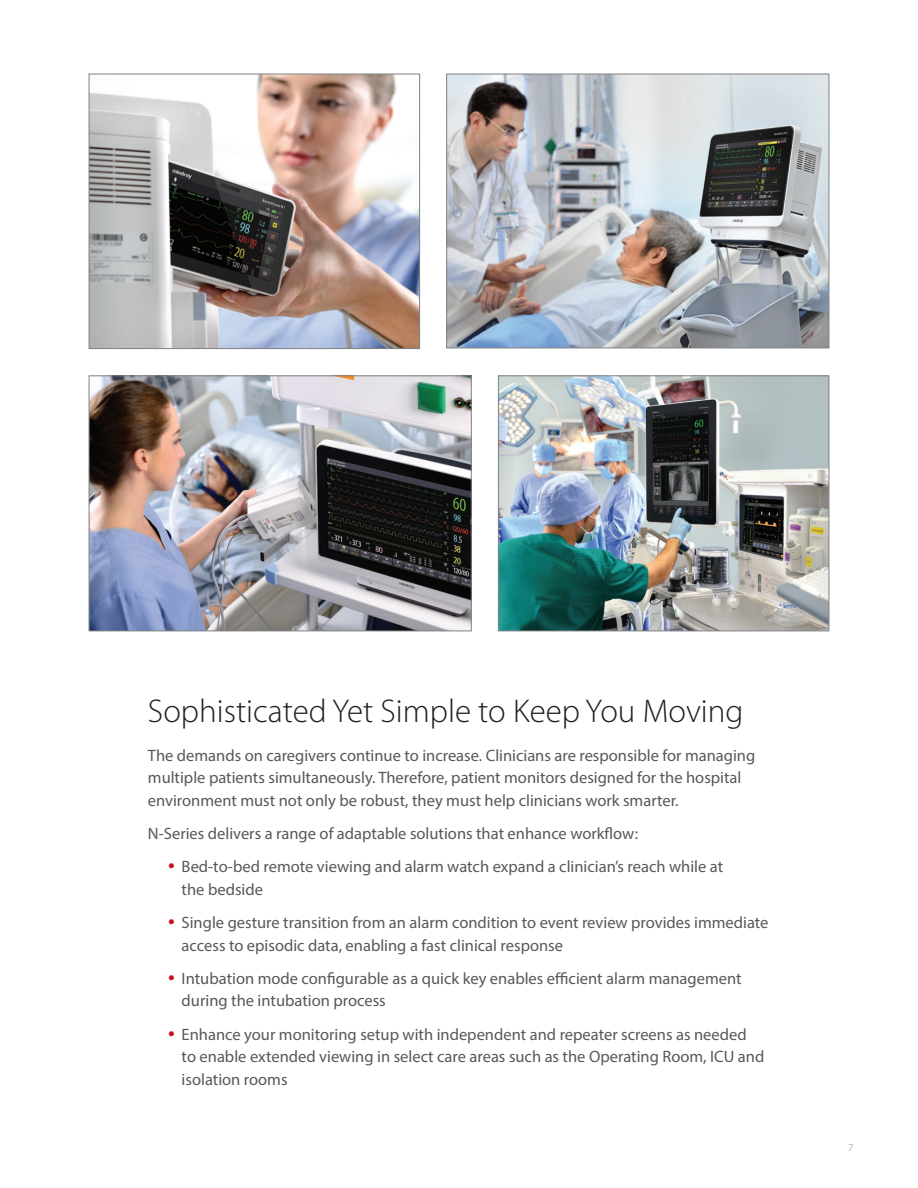
<style>
.page{position:relative;width:918px;height:1188px;background:#fff}
.page>*{position:absolute;margin:0;border:0;box-sizing:border-box;transform-origin:0 0}
.t1{font:300 33px "Myriad Pro";color:#231f20}
.t2{font:16.5px/22.5px "Myriad Pro";color:#57585a}
.t3{font:10.5px "Myriad Pro";color:#b4b5b8}
.s1{font-size:24px;color:#c4121a}
</style>
<div class="page">
<img style="left:448px;top:76px;width:379px;height:270px">
<div style="left:446px;top:74px;width:383px;height:274px;border:1px solid #808285"></div>
<img style="left:91px;top:76px;width:327px;height:271px">
<div style="left:89px;top:74px;width:331px;height:275px;border:1px solid #808285"></div>
<img style="left:500px;top:377px;width:327px;height:252px">
<div style="left:498px;top:375px;width:331px;height:256px;border:1px solid #808285"></div>
<img style="left:91px;top:377px;width:379px;height:252px">
<div style="left:89px;top:375px;width:383px;height:256px;border:1px solid #808285"></div>
<h1 class="t1" style="left:148px;top:693px;width:597px">Sophisticated Yet Simple to Keep You Moving</h1>
<p class="t2" style="left:148px;top:744px;width:609px">The demands on caregivers continue to increase. Clinicians are responsible for managing multiple patients simultaneously. Therefore, patient monitors designed for the hospital environment must not only be robust, they must help clinicians work smarter.</p>
<p class="t2" style="left:148px;top:822px;width:492px">N-Series delivers a range of adaptable solutions that enhance workflow:</p>
<p class="t2" style="left:182px;top:855px;width:543px;text-indent:-13px"><span class="s1">•</span> Bed-to-bed remote viewing and alarm watch expand a clinician’s reach while at the bedside</p>
<p class="t2" style="left:182px;top:911px;width:588px;text-indent:-13px"><span class="s1">•</span> Single gesture transition from an alarm condition to event review provides immediate access to episodic data, enabling a fast clinical response</p>
<p class="t2" style="left:182px;top:967px;width:561px;text-indent:-13px"><span class="s1">•</span> Intubation mode configurable as a quick key enables efficient alarm management during the intubation process</p>
<p class="t2" style="left:182px;top:1023px;width:584px;text-indent:-13px"><span class="s1">•</span> Enhance your monitoring setup with independent and repeater screens as needed to enable extended viewing in select care areas such as the Operating Room, ICU and isolation rooms</p>
<p class="t3" style="left:848px;top:1141px;width:7px">7</p>
</div>
